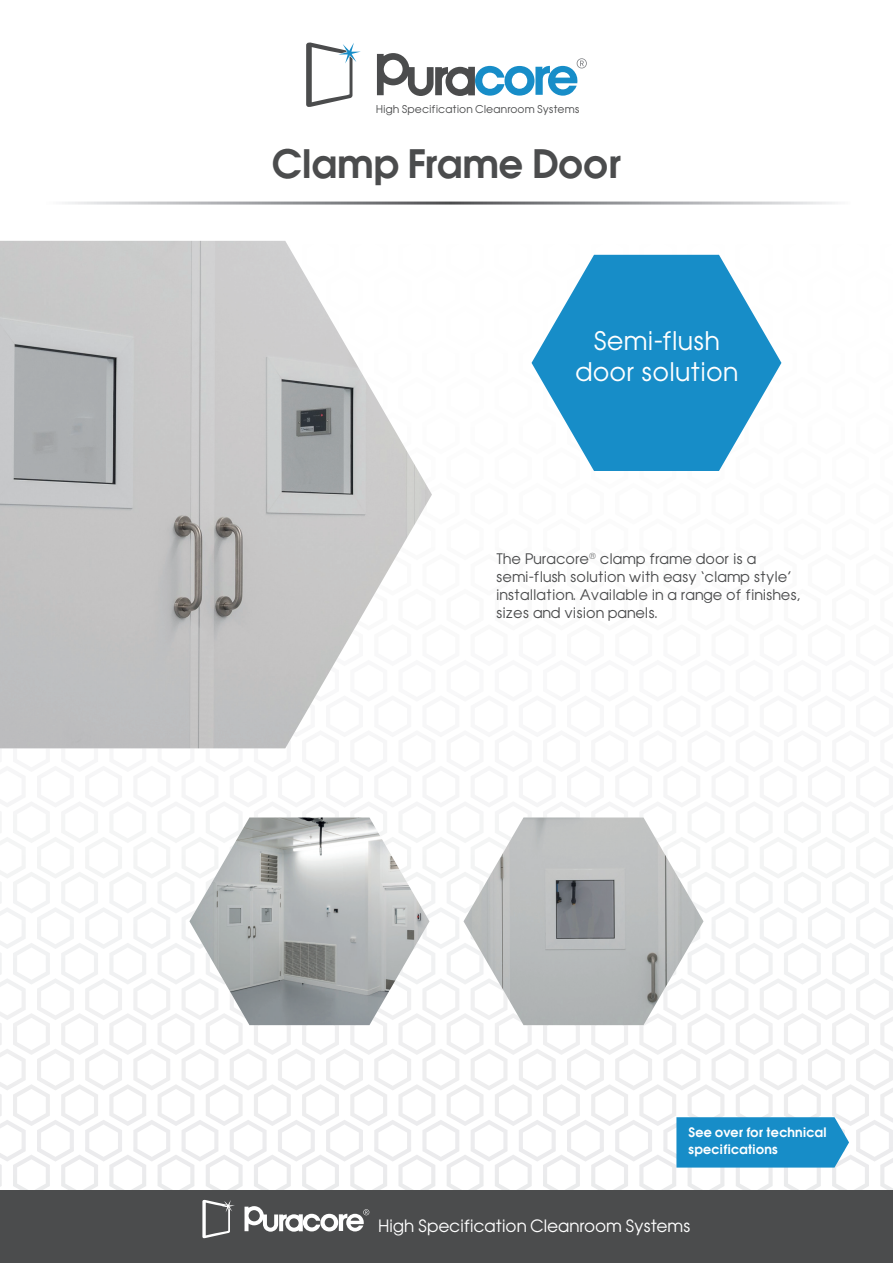
<style>
.page{position:relative;width:893px;height:1263px;background:#fff}
.page>*{position:absolute;margin:0;border:0;box-sizing:border-box;transform-origin:0 0}
.pg_head{font:36px "Avant Garde Demi";letter-spacing:-.03em;color:#4b4c4d}
.hexbug{font:23.7px/31.2px "Avant Garde";letter-spacing:.01em;color:#fff;text-align:center}
.t1{font:15.75px "Avant Garde";letter-spacing:-.015em;color:#fff}
.t2{font:13.5px/18px "Avant Garde";color:#4b4c4d}
.Body_9_12_85{font:12px "Avant Garde Demi";letter-spacing:-.015em;color:#fff}
.t3{font:10.05px "Avant Garde";letter-spacing:.005em;color:#4b4c4d}
</style>
<div class="page">
<div style="left:0;top:1190px;width:893px;height:73px;background:#4b4c4d"></div>
<svg style="left:377px;top:53px;width:210px;height:43px"></svg>
<svg style="left:306px;top:43px;width:55px;height:64px"></svg>
<svg style="left:245px;top:1206px;width:124px;height:26px"></svg>
<svg style="left:202px;top:1200px;width:33px;height:38px"></svg>
<img style="left:0;top:241px;width:432px;height:507px">
<svg style="left:531px;top:255px;width:250px;height:216px;fill:#178dc8"></svg>
<img style="left:189px;top:817px;width:240px;height:208px">
<img style="left:463px;top:817px;width:240px;height:208px">
<div style="left:676px;top:1117px;width:173px;height:50px;background:#178dc8"></div>
<p class="t3" style="left:376px;top:103px;width:205px">High Specification Cleanroom Systems</p>
<p class="pg_head" style="left:271px;top:139px;width:352px">Clamp Frame Door</p>
<p class="hexbug" style="left:575px;top:325px;width:164px">Semi-flush door solution</p>
<p class="t2" style="left:496px;top:549px;width:306px">The Puracore<sup>®</sup> clamp frame door is a semi-flush solution with easy ‘clamp style’ installation. Available in a range of finishes, sizes and vision panels.</p>
<p class="Body_9_12_85" style="left:688px;top:1124px;width:140px">See over for technical</p>
<p class="Body_9_12_85" style="left:688px;top:1141px;width:92px">specifications</p>
<p class="t1" style="left:379px;top:1215px;width:313px">High Specification Cleanroom Systems</p>
</div>
